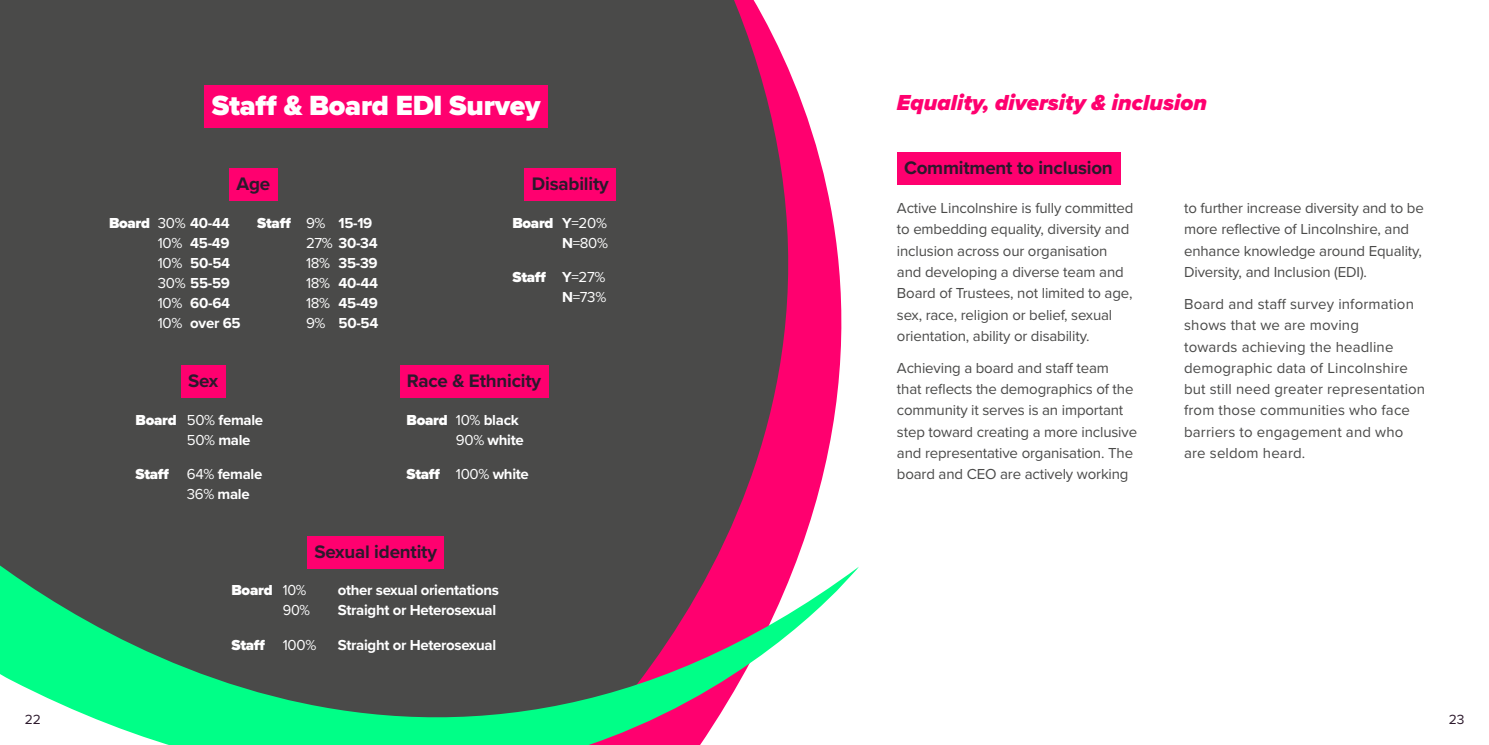
<style>
.page{position:relative;width:1489px;height:745px;background:#fff}
.page>*{position:absolute;margin:0;border:0;box-sizing:border-box;transform-origin:0 0}
.Sub_heading_red{font:900 28.75px "Proxima Nova";letter-spacing:-.01em;color:#fff}
.Continuation_red{font:italic 900 22.5px "Proxima Nova";color:#ff006f}
.Sub_heading_red-2{font:700 18.75px "Proxima Nova";letter-spacing:-.01em;color:#2c192c}
.Body{font:15px/21.2px "Proxima Nova";letter-spacing:-.01em;color:#4a4a49}
.Body-2{font:700 15px/20px "Proxima Nova";letter-spacing:-.02em;color:#fff}
.Body-3{font:15px/21.2px "Proxima Nova";letter-spacing:.01em;color:#4a4a49}
.Body-4{font:900 15px "Proxima Nova";letter-spacing:-.02em;color:#fff}
.Body-5{font:15px/20px "Proxima Nova";color:#fff;text-align:right}
.Body-6{font:15px "Proxima Nova";color:#fff;scale:.96 1}
.t1{font:13.75px "Proxima Nova";color:#2c192c}
.s1{font-weight:900}
.s2{font-weight:400}
.s3{font-weight:700}
</style>
<div class="page">
<div style="left:0;top:0;width:497px;height:504px;background:#4a4a49"></div>
<svg style="left:497px;top:0;width:362px;height:568px;background:#775462"></svg>
<svg style="left:0;top:504px;width:858px;height:240px;background:#618070"></svg>
<div style="left:896px;top:152px;width:223px;height:33px;background:#ff006f"></div>
<div style="left:400px;top:365px;width:148px;height:33px;background:#ff006f"></div>
<div style="left:181px;top:365px;width:44px;height:33px;background:#ff006f"></div>
<div style="left:307px;top:535px;width:137px;height:33px;background:#ff006f"></div>
<div style="left:525px;top:168px;width:91px;height:33px;background:#ff006f"></div>
<div style="left:229px;top:168px;width:48px;height:33px;background:#ff006f"></div>
<div style="left:204px;top:85px;width:343px;height:43px;background:#ff006f"></div>
<p class="Sub_heading_red" style="left:212px;top:83px;width:330px">Staff &amp; Board EDI Survey</p>
<p class="Sub_heading_red-2" style="left:236px;top:170px;width:35px">Age</p>
<p class="Body-2" style="left:158px;top:212px;width:84px;text-indent:-49px"><span class="s1">Board</span> <span class="s2">30%</span> 40-44<br><span class="s2">10%</span> 45-49<br><span class="s2">10%</span> 50-54<br><span class="s2">30%</span> 55-59<br><span class="s2">10%</span> 60-64<br><span class="s2">10%</span> over 65</p>
<p class="Body-2" style="left:306px;top:212px;width:74px;text-indent:-49px"><span class="s1">Staff</span> <span class="s2">9%</span> 15-19<br><span class="s2">27%</span> 30-34<br><span class="s2">18%</span> 35-39<br><span class="s2">18%</span> 40-44<br><span class="s2">18%</span> 45-49<br><span class="s2">9%</span> 50-54</p>
<p class="Sub_heading_red-2" style="left:188px;top:367px;width:32px">Sex</p>
<p class="Body-2" style="left:187px;top:409px;width:78px;text-indent:-51px"><span class="s1">Board</span> <span class="s2">50%</span> female<br><span class="s2">50%</span> male</p>
<p class="Body-2" style="left:187px;top:463px;width:77px;text-indent:-51px"><span class="s1">Staff</span> <span class="s2">64%</span> female<br><span class="s2">36%</span> male</p>
<p class="Sub_heading_red-2" style="left:532px;top:170px;width:78px">Disability</p>
<p class="Body-5" style="left:512px;top:212px;width:97px"><span class="s1">Board</span> <span class="s3">Y</span>=20%<br><span class="s3">N</span>=80%</p>
<p class="Body-5" style="left:512px;top:266px;width:95px"><span class="s1">Staff</span> <span class="s3">Y</span>=27%<br><span class="s3">N</span>=73%</p>
<p class="Sub_heading_red-2" style="left:407px;top:367px;width:136px">Race &amp; Ethnicity</p>
<p class="Body-2" style="left:456px;top:409px;width:69px;text-indent:-49px"><span class="s1">Board</span> <span class="s2">10%</span> black<br><span class="s2">90%</span> white</p>
<p class="Body-4" style="left:406px;top:463px;width:124px">Staff <span class="s2">100%</span> <span class="s3">white</span></p>
<p class="Sub_heading_red-2" style="left:314px;top:537px;width:124px">Sexual identity</p>
<p class="Body-4" style="left:231px;top:578px;width:76px">Board <span class="s2">10%</span></p>
<p class="Body-2" style="left:338px;top:579px;width:162px">other sexual orientations</p>
<p class="Body-6" style="left:283px;top:598px;width:30px">90%</p>
<p class="Body-2" style="left:338px;top:599px;width:160px">Straight or Heterosexual</p>
<p class="Body-4" style="left:231px;top:633px;width:86px">Staff <span class="s2">100%</span></p>
<p class="Body-2" style="left:338px;top:633px;width:160px">Straight or Heterosexual</p>
<p class="Continuation_red" style="left:896px;top:85px;width:312px">Equality, diversity &amp; inclusion</p>
<p class="Sub_heading_red-2" style="left:904px;top:154px;width:210px">Commitment to inclusion</p>
<p class="Body" style="left:896px;top:197px;width:238px">Active Lincolnshire is fully committed to embedding equality, diversity and inclusion across our organisation and developing a diverse team and Board of Trustees, not limited to age, sex, race, religion or belief, sexual orientation, ability or disability.</p>
<p class="Body" style="left:896px;top:356px;width:242px">Achieving a board and staff team that reflects the demographics of the community it serves is an important step toward creating a more inclusive and representative organisation. The board and CEO are actively working</p>
<p class="Body" style="left:1183px;top:197px;width:241px">to further increase diversity and to be more reflective of Lincolnshire, and enhance knowledge around Equality, Diversity, and Inclusion (EDI).</p>
<p class="Body-3" style="left:1183px;top:292px;width:242px">Board and staff survey information shows that we are moving<br>towards achieving the headline demographic data of Lincolnshire but still need greater representation from those communities who face barriers to engagement and who are seldom heard.</p>
<p class="t1" style="left:25px;top:708px;width:18px">22</p>
<p class="t1" style="left:1448px;top:708px;width:17px">23</p>
</div>
